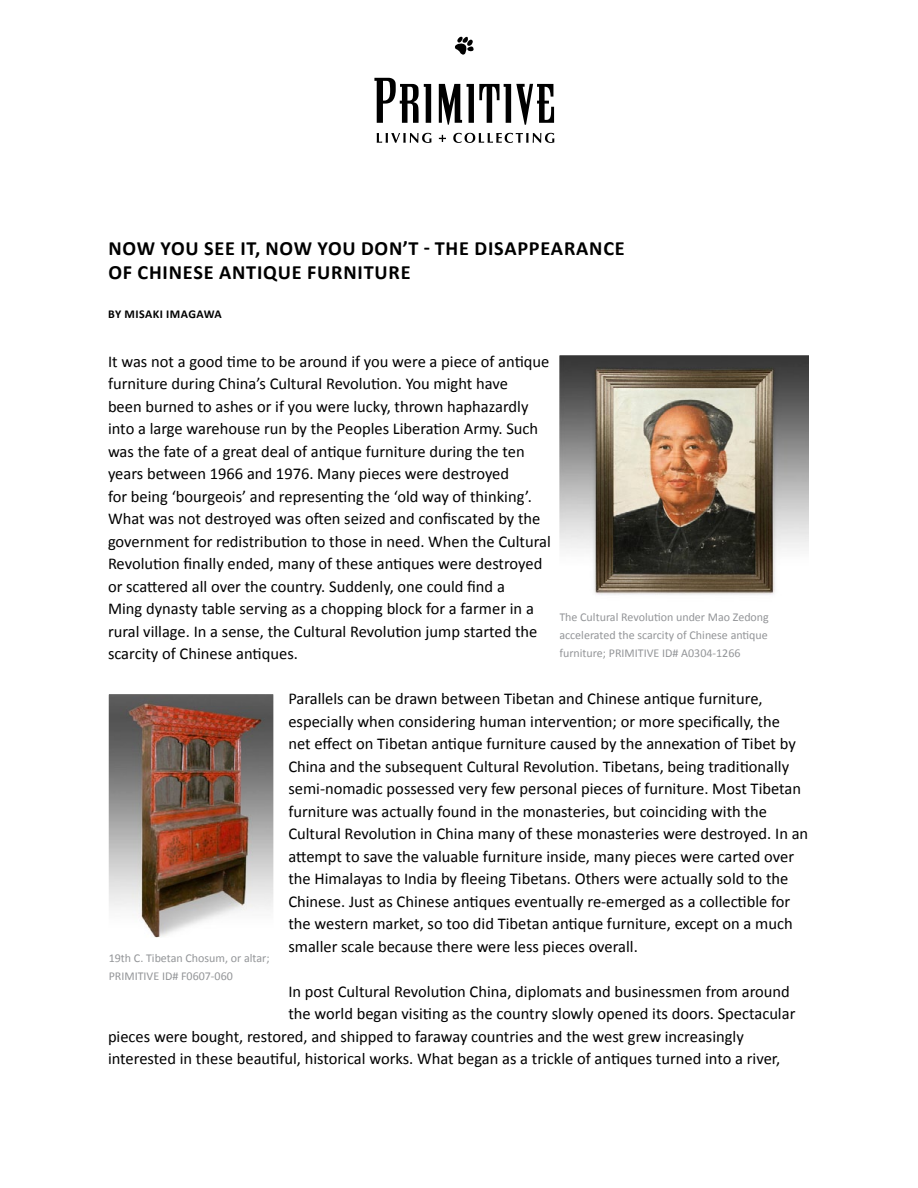
<style>
.page{position:relative;width:918px;height:1188px;background:#fff}
.page>*{position:absolute;margin:0;border:0;box-sizing:border-box;transform-origin:0 0}
.t1{font:700 20.25px/24px "Calibri";letter-spacing:.04em;color:#000}
.t2{font:16.5px/22.5px "Calibri";color:#000}
.t3{font:12px/18px "Calibri";color:#939598;text-align:justify}
.t4{font:700 12px "Calibri";letter-spacing:.035em;color:#000}
</style>
<div class="page">
<svg style="left:439px;top:84px;width:115px;height:41px"></svg>
<svg style="left:374px;top:78px;width:57px;height:45px"></svg>
<svg style="left:455px;top:37px;width:19px;height:18px"></svg>
<svg style="left:377px;top:133px;width:55px;height:10px"></svg>
<svg style="left:439px;top:135px;width:7px;height:7px"></svg>
<svg style="left:453px;top:133px;width:101px;height:10px"></svg>
<img style="left:559px;top:355px;width:250px;height:240px">
<img style="left:108px;top:694px;width:166px;height:244px">
<p class="t1" style="left:108px;top:236px;width:518px">NOW YOU SEE IT, NOW YOU DON’T - THE DISAPPEARANCE<br>OF CHIN ESE ANTIQUE FURNITURE</p>
<p class="t4" style="left:108px;top:306px;width:115px">BY MISAKI IMAGAWA</p>
<p class="t2" style="left:108px;top:350px;width:444px">It was not a good time to be around if you were a piece of antique furniture during China’s Cultural Revolution. You might have<br>been burned to ashes or if you were lucky, thrown haphazardly into a large warehouse run by the Peoples Liberation Army. Such was the fate of a great deal of antique furniture during the ten years between 1966 and 1976. Many pieces were destroyed<br>for being ‘bourgeois’ and representing the ‘old way of thinking’.<br>What was not destroyed was often seized and confiscated by the government for redistribution to those in need. When the Cultural Revolution finally ended, many of these antiques were destroyed or scattered all over the country. Suddenly, one could find a<br>Ming dynasty table serving as a chopping block for a farmer in a rural village. In a sense, the Cultural Revolution jump started the scarcity of Chinese antiques.</p>
<p class="t2" style="left:288px;top:688px;width:521px">Parallels can be drawn between Tibetan and Chinese antique furniture, especially when considering human intervention; or more specifically, the<br>net effect on Tibetan antique furniture caused by the annexation of Tibet by China and the subsequent Cultural Revolution. Tibetans, being traditionally semi-nomadic possessed very few personal pieces of furniture. Most Tibetan furniture was actually found in the monasteries, but coinciding with the Cultural Revolution in China many of these monasteries were destroyed. In an attempt to save the valuable furniture inside, many pieces were carted over the Himalayas to India by fleeing Tibetans. Others were actually sold to the Chinese. Just as Chinese antiques eventually re-emerged as a collectible for the western market, so too did Tibetan antique furniture, except on a much smaller scale because there were less pieces overall.</p>
<p class="t2" style="left:288px;top:980px;width:503px">In post Cultural Revolution China, diplomats and businessmen from around</p>
<p class="t2" style="left:288px;top:1003px;width:509px">the world began visiting as the country slowly opened its doors. Spectacular</p>
<p class="t2" style="left:108px;top:1025px;width:637px">pieces were bought, restored, and shipped to faraway countries and the west grew increasingly</p>
<p class="t2" style="left:108px;top:1048px;width:674px">interested in these beautiful, historical works. What began as a trickle of antiques turned into a river,</p>
<p class="t3" style="left:559px;top:608px;width:211px">The Cultural Revolution under Mao Zedong accelerated the scarcity of Chinese antique furniture; PRIMITIVE ID# A0304-1266</p>
<p class="t3" style="left:109px;top:949px;width:162px">19th C. Tibetan Chosum, or altar;<br>PRIMITIVE ID# F0607-060</p>
</div>
